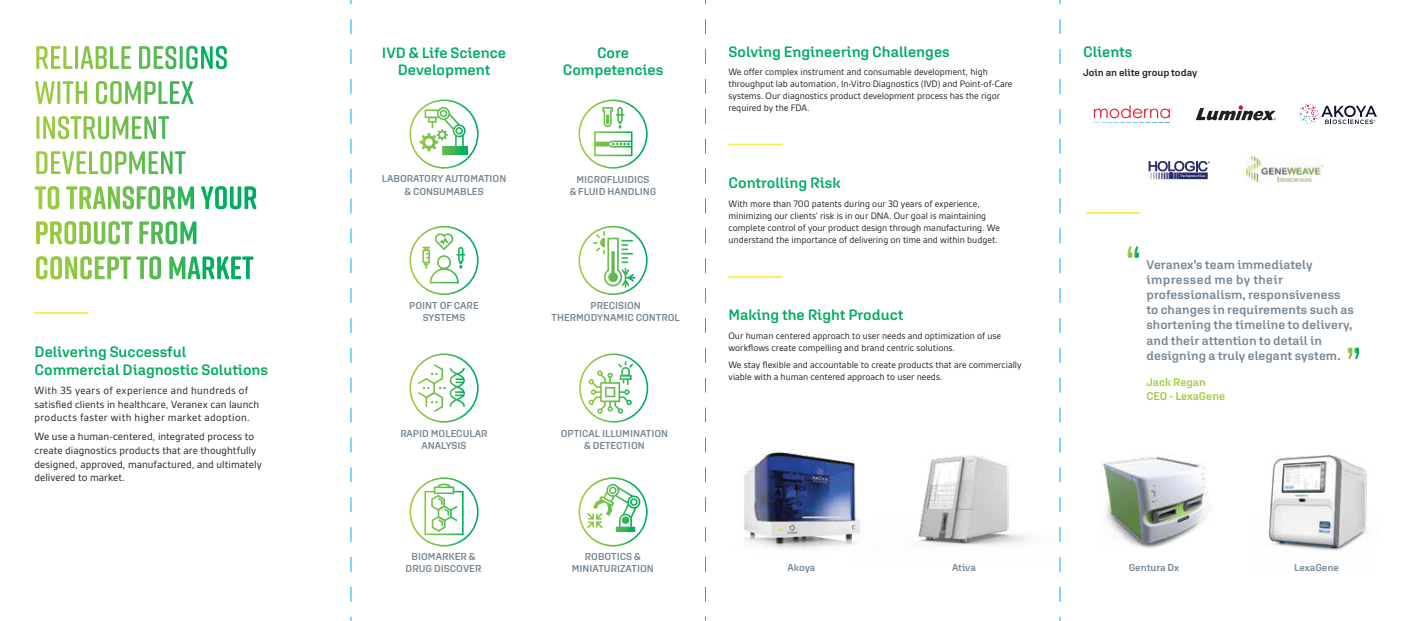
<style>
.page{position:relative;width:1411px;height:621px;background:#fff}
.page>*{position:absolute;margin:0;border:0;box-sizing:border-box;transform-origin:0 0}
.t1{font:600 15px/17.5px "Aglet Sans";color:#00ab63;text-align:center}
.t2{font:600 12.5px/15px "Aglet Sans";letter-spacing:.01em;color:#758591}
.t3{font:11.25px/13.8px "Gesta";letter-spacing:.01em;color:#231f20}
.t4{font:600 11.12px/13.4px "Aglet Sans";color:#9fcc3b}
.t5{font:10px/12px "Gesta";color:#231f20}
.t6{font:600 10px/12px "Aglet Sans";color:#758591;text-align:center}
.t7{font:600 10px "Aglet Sans";color:#231f20}
</style>
<div class="page">
<img style="left:878px;top:455px;width:183px;height:111px">
<img style="left:744px;top:452px;width:116px;height:96px">
<img style="left:1102px;top:456px;width:110px;height:92px">
<img style="left:1268px;top:455px;width:100px;height:96px">
<svg style="left:1093px;top:105px;width:78px;height:18px"></svg>
<svg style="left:1195px;top:105px;width:80px;height:16px"></svg>
<svg style="left:1298px;top:104px;width:78px;height:20px"></svg>
<img style="left:1246px;top:156px;width:76px;height:26px">
<svg style="left:1148px;top:161px;width:61px;height:18px"></svg>
<hr style="left:728px;top:143px;width:54px;height:2px;background:#ffea51">
<hr style="left:34px;top:312px;width:55px;height:1px;background:#ffea51">
<hr style="left:728px;top:276px;width:54px;height:2px;background:#ffea51">
<svg style="left:409px;top:226px;width:69px;height:69px"></svg>
<svg style="left:409px;top:353px;width:69px;height:69px"></svg>
<svg style="left:409px;top:477px;width:69px;height:69px"></svg>
<svg style="left:578px;top:226px;width:69px;height:69px"></svg>
<svg style="left:579px;top:353px;width:69px;height:69px"></svg>
<svg style="left:578px;top:99px;width:69px;height:69px"></svg>
<svg style="left:36px;top:46px;width:95px;height:23px"></svg>
<svg style="left:139px;top:46px;width:88px;height:23px"></svg>
<svg style="left:35px;top:81px;width:52px;height:23px"></svg>
<svg style="left:96px;top:81px;width:97px;height:23px"></svg>
<svg style="left:36px;top:116px;width:133px;height:23px"></svg>
<svg style="left:36px;top:151px;width:150px;height:23px"></svg>
<svg style="left:35px;top:186px;width:24px;height:23px"></svg>
<svg style="left:66px;top:186px;width:128px;height:23px"></svg>
<svg style="left:201px;top:186px;width:56px;height:23px"></svg>
<svg style="left:36px;top:221px;width:97px;height:23px"></svg>
<svg style="left:139px;top:221px;width:57px;height:23px"></svg>
<svg style="left:36px;top:256px;width:125px;height:23px"></svg>
<svg style="left:169px;top:256px;width:84px;height:23px"></svg>
<svg style="left:1127px;top:246px;width:11px;height:12px"></svg>
<svg style="left:1347px;top:347px;width:11px;height:12px"></svg>
<svg style="left:409px;top:99px;width:69px;height:69px"></svg>
<svg style="left:578px;top:477px;width:69px;height:69px"></svg>
<hr style="left:1086px;top:212px;width:54px;height:2px;background:#ffea51">
<svg style="left:350px;top:0;width:1px;height:620px"></svg>
<svg style="left:1059px;top:0;width:1px;height:620px"></svg>
<svg style="left:705px;top:0;width:1px;height:620px"></svg>
<h1 class="t1" style="left:34px;top:342px;width:235px;line-height:18px;text-align:left">Delivering Successful<br>Commercial Diagnostic Solutions</h1>
<p class="t3" style="left:34px;top:383px;width:226px">With 35 years of experience and hundreds of satisfied clients in healthcare, Veranex can launch products faster with higher market adoption.</p>
<p class="t3" style="left:34px;top:429px;width:229px">We use a human-centered, integrated process to create diagnostics products that are thoughtfully designed, approved, manufactured, and ultimately delivered to market.</p>
<h1 class="t1" style="left:382px;top:43px;width:126px">IVD &amp; Life Science<br>Development</h1>
<h1 class="t1" style="left:562px;top:43px;width:102px">Core<br>Competencies</h1>
<h1 class="t1" style="left:728px;top:42px;width:223px">Solving Engineering Challenges</h1>
<p class="t5" style="left:728px;top:66px;width:285px">We offer complex instrument and consumable development, high throughput lab automation, In-Vitro Diagnostics (IVD) and Point-of-Care systems. Our diagnostics product development process has the rigor required by the FDA.</p>
<h1 class="t1" style="left:1082px;top:42px;width:51px">Clients</h1>
<p class="t7" style="left:1082px;top:66px;width:116px">Join an elite group today</p>
<p class="t6" style="left:382px;top:173px;width:126px">LABORATORY AUTOMATION &amp; CONSUMABLES</p>
<p class="t6" style="left:569px;top:173px;width:88px">MICROFLUIDICS<br>&amp; FLUID HANDLING</p>
<h1 class="t1" style="left:728px;top:174px;width:113px">Controlling Risk</h1>
<p class="t5" style="left:728px;top:197px;width:273px">With more than 700 patents during our 30 years of experience, minimizing our clients’ risk is in our DNA. Our goal is maintaining complete control of your product design through manufacturing. We understand the importance of delivering on time and within budget.</p>
<p class="t6" style="left:409px;top:299px;width:71px">POINT OF CARE<br>SYSTEMS</p>
<p class="t6" style="left:551px;top:299px;width:130px">PRECISION<br>THERMODYNAMIC CONTROL</p>
<h1 class="t1" style="left:728px;top:305px;width:176px">Making the Right Product</h1>
<p class="t5" style="left:728px;top:329px;width:274px">Our human centered approach to user needs and optimization of use workflows create compelling and brand centric solutions.</p>
<p class="t5" style="left:728px;top:358px;width:294px">We stay flexible and accountable to create products that are commercially viable with a human centered approach to user needs.</p>
<p class="t2" style="left:1146px;top:257px;width:209px">Veranex’s team immediately impressed me by their professionalism, responsiveness to changes in requirements such as shortening the timeline to delivery, and their attention to detail in designing a truly elegant system.</p>
<p class="t4" style="left:1146px;top:375px;width:80px">Jack Regan<br>CEO - LexaGene</p>
<p class="t6" style="left:400px;top:426px;width:89px">RAPID MOLECULAR<br>ANALYSIS</p>
<p class="t6" style="left:560px;top:426px;width:109px">OPTICAL ILLUMINATION &amp; DETECTION</p>
<p class="t6" style="left:405px;top:550px;width:77px">BIOMARKER &amp;<br>DRUG DISCOVER</p>
<p class="t6" style="left:571px;top:550px;width:84px">ROBOTICS &amp;<br>MINIATURIZATION</p>
<p class="t6" style="left:787px;top:561px;width:30px">Akoya</p>
<p class="t6" style="left:952px;top:561px;width:25px">Ativa</p>
<p class="t6" style="left:1128px;top:561px;width:52px">Gentura Dx</p>
<p class="t6" style="left:1294px;top:561px;width:46px">LexaGene</p>
</div>
